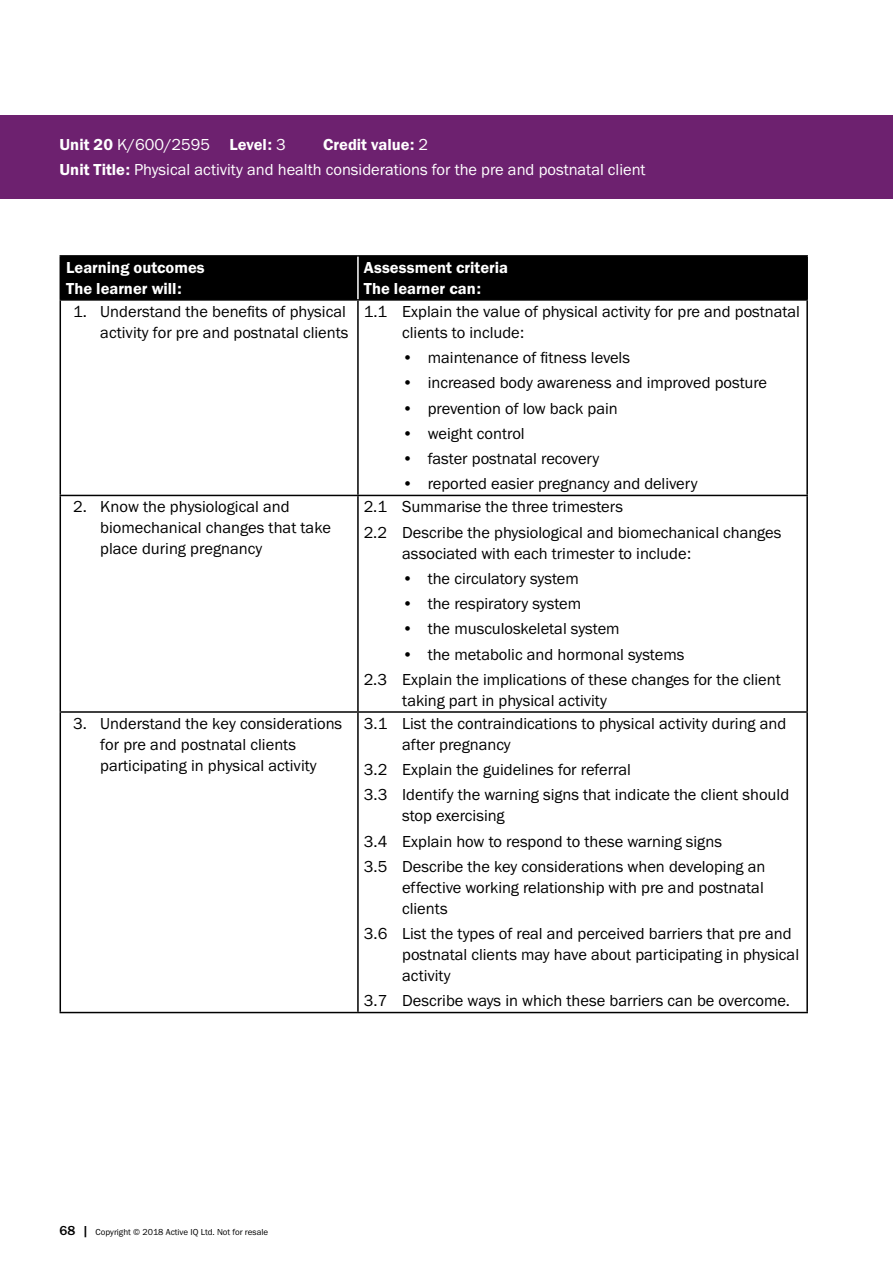
<style>
.page{position:relative;width:893px;height:1263px;background:#fff}
.page>*{position:absolute;margin:0;border:0;box-sizing:border-box;transform-origin:0 0}
.t1{font:16.5px/21px "Franklin Gothic URW Boo";color:#000}
.t2{font:16.5px/21px "Franklin Gothic URW Dem";color:#fff}
.t3{font:16.5px "Franklin Gothic URW Boo";color:#fff}
.t4{font:9px "Franklin Gothic URW Boo";color:#000}
.s1{font-family:"Franklin Gothic URW Boo"}
.s2{font-family:"Franklin Gothic URW Dem"}
.s3{font-family:"Franklin Gothic URW";font-weight:500;font-size:13.5px}
</style>
<div class="page">
<div style="left:0;top:115px;width:893px;height:84px;background:#6d216f"></div>
<div style="left:61px;top:257px;width:745px;height:42px;background:#000"></div>
<hr style="left:60px;top:255px;width:298px;height:2px;background:#000">
<hr style="left:60px;top:257px;width:1px;height:42px;background:#000">
<hr style="left:358px;top:255px;width:450px;height:2px;background:#000">
<hr style="left:806px;top:257px;width:2px;height:42px;background:#000">
<hr style="left:60px;top:299px;width:298px;height:2px;background:#000">
<hr style="left:60px;top:301px;width:1px;height:194px;background:#000">
<hr style="left:358px;top:299px;width:450px;height:2px;background:#000">
<hr style="left:357px;top:301px;width:2px;height:194px;background:#000">
<hr style="left:806px;top:301px;width:2px;height:194px;background:#000">
<hr style="left:60px;top:495px;width:298px;height:1px;background:#000">
<hr style="left:60px;top:496px;width:1px;height:215px;background:#000">
<hr style="left:358px;top:495px;width:450px;height:1px;background:#000">
<hr style="left:357px;top:496px;width:2px;height:215px;background:#000">
<hr style="left:806px;top:496px;width:2px;height:215px;background:#000">
<hr style="left:60px;top:711px;width:298px;height:2px;background:#000">
<hr style="left:60px;top:713px;width:1px;height:299px;background:#000">
<hr style="left:358px;top:711px;width:450px;height:2px;background:#000">
<hr style="left:357px;top:713px;width:2px;height:299px;background:#000">
<hr style="left:806px;top:713px;width:2px;height:299px;background:#000">
<hr style="left:60px;top:1012px;width:298px;height:1px;background:#000">
<hr style="left:358px;top:1012px;width:450px;height:1px;background:#000">
<hr style="left:357px;top:257px;width:2px;height:42px;background:#fff">
<p class="t2" style="left:60px;top:133px;width:228px">Unit 20 <span class="s1">K/600/2595</span> Level: <span class="s1">3</span></p>
<p class="t2" style="left:323px;top:133px;width:107px">Credit value: <span class="s1">2</span></p>
<p class="t3" style="left:60px;top:159px;width:588px"><span class="s2">Unit Title:</span> Physical activity and health considerations for the pre and postnatal client</p>
<p class="t2" style="left:66px;top:257px;width:140px">Learning outcomes<br>The learner will:</p>
<p class="t2" style="left:364px;top:257px;width:146px">Assessment criteria<br>The learner can:</p>
<p class="t1" style="left:73px;top:301px;width:277px;text-align:right">1. Understand the benefits of physical activity for pre and postnatal clients</p>
<p class="t1" style="left:402px;top:301px;width:399px;text-indent:-38px">1.1 Explain the value of physical activity for pre and postnatal clients to include:</p>
<p class="t1" style="left:402px;top:347px;width:229px">• maintenance of fitness levels</p>
<p class="t1" style="left:402px;top:372px;width:366px">• increased body awareness and improved posture</p>
<p class="t1" style="left:402px;top:397px;width:217px">• prevention of low back pain</p>
<p class="t1" style="left:402px;top:423px;width:124px">• weight control</p>
<p class="t1" style="left:402px;top:448px;width:199px">• faster postnatal recovery</p>
<p class="t1" style="left:402px;top:473px;width:297px">• reported easier pregnancy and delivery</p>
<p class="t1" style="left:100px;top:496px;width:232px;text-indent:-27px">2. Know the physiological and biomechanical changes that take place during pregnancy</p>
<p class="t1" style="left:364px;top:494px;width:419px;line-height:25.2px">2.1 Summarise the three trimesters<br>2.2 Describe the physiological and biomechanical changes</p>
<p class="t1" style="left:402px;top:542px;width:290px">associated with each trimester to include:</p>
<p class="t1" style="left:402px;top:568px;width:178px">• the circulatory system</p>
<p class="t1" style="left:402px;top:593px;width:181px">• the respiratory system</p>
<p class="t1" style="left:402px;top:618px;width:219px">• the musculoskeletal system</p>
<p class="t1" style="left:364px;top:641px;width:418px;line-height:25.2px;text-indent:38px">• the metabolic and hormonal systems<br>2.3 Explain the implications of these changes for the client</p>
<p class="t1" style="left:402px;top:690px;width:206px">taking part in physical activity</p>
<p class="t1" style="left:100px;top:713px;width:244px;text-indent:-27px">3. Understand the key considerations for pre and postnatal clients participating in physical activity</p>
<p class="t1" style="left:402px;top:713px;width:386px;text-indent:-38px">3.1 List the contraindications to physical activity during and after pregnancy</p>
<p class="t1" style="left:364px;top:757px;width:427px;line-height:25.2px">3.2 Explain the guidelines for referral<br>3.3 Identify the warning signs that indicate the client should</p>
<p class="t1" style="left:364px;top:803px;width:403px;line-height:25.2px;text-indent:38px">stop exercising<br>3.4 Explain how to respond to these warning signs<br>3.5 Describe the key considerations when developing an</p>
<p class="t1" style="left:402px;top:877px;width:363px">effective working relationship with pre and postnatal clients</p>
<p class="t1" style="left:402px;top:923px;width:398px;text-indent:-38px">3.6 List the types of real and perceived barriers that pre and postnatal clients may have about participating in physical activity</p>
<p class="t1" style="left:364px;top:990px;width:428px">3.7 Describe ways in which these barriers can be overcome.</p>
<p class="t4" style="left:60px;top:1226px;width:210px"><span class="s3">68 |</span> Copyright © 2018 Active IQ Ltd. Not for resale</p>
</div>
